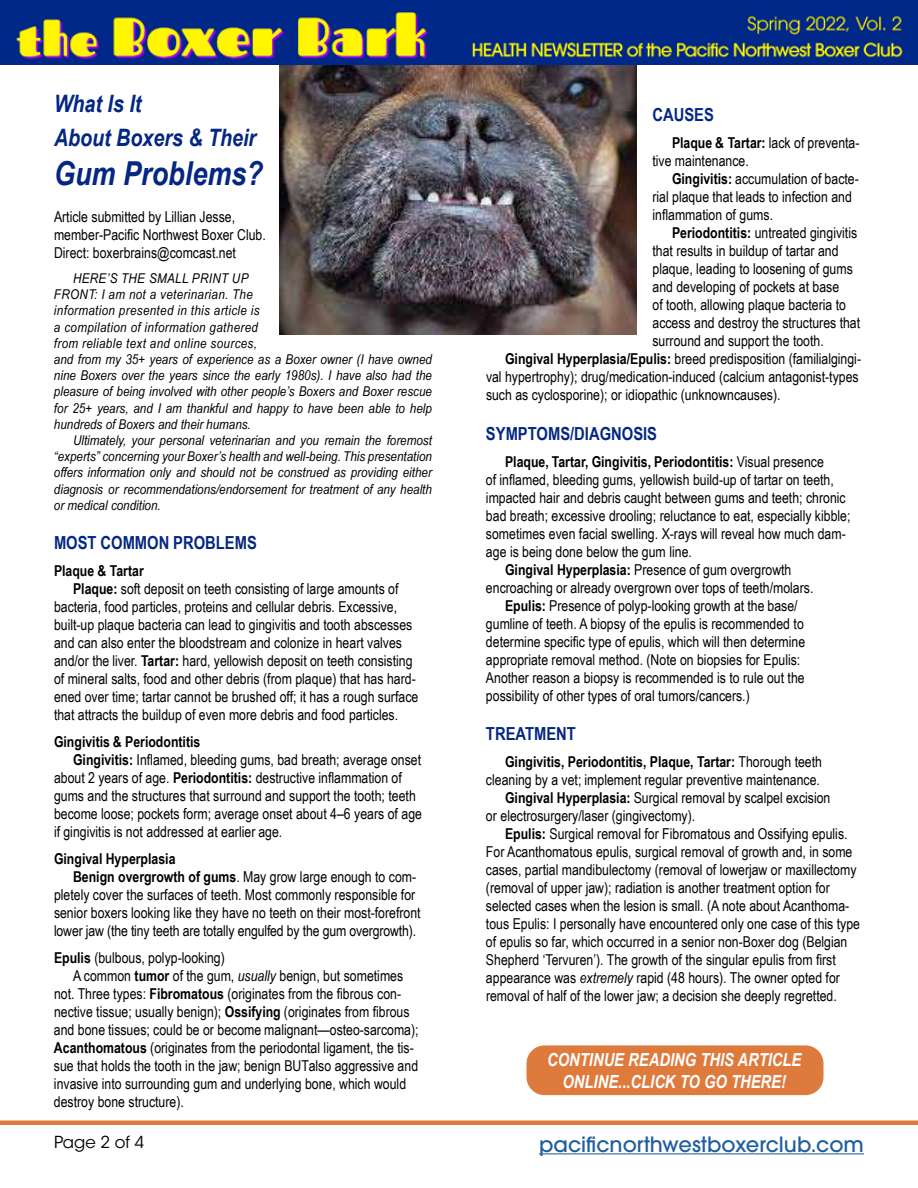
<style>
.page{position:relative;width:918px;height:1188px;background:#fff}
.page>*{position:absolute;margin:0;border:0;box-sizing:border-box;transform-origin:0 0}
.t1{font:italic 700 33px "Arial Narrow";color:#042783}
.t2{font:italic 700 24px/33.9px "Arial Narrow";color:#042783}
.t3{font:500 21px "ITC Avant Garde Pro";color:#215e9e}
.t4{font:700 18px "Arial Narrow";color:#042783}
.t5{font:italic 700 18px/21.6px "Arial Narrow";color:#fff;text-align:center}
.t6{font:16.5px "ITC Avant Garde Std";color:#000}
.t7{font:15px/18px "Arial Narrow";color:#000}
.t8{font:700 15px "Arial Narrow";color:#000}
.t9{font:italic 13.5px/16.2px "Arial Narrow";color:#000;scale:1.05 1}
.s1{font-weight:700}
.s2{font-style:italic}
.s3{font-weight:400}
</style>
<div class="page">
<img style="left:280px;top:64px;width:356px;height:271px">
<img style="left:0;top:0;width:918px;height:64px">
<div style="left:0;top:1120px;width:918px;height:5px;background:#de7a3c"></div>
<hr style="left:539px;top:1153px;width:325px;height:1px;background:#215e9e">
<div style="left:526px;top:1045px;width:298px;height:50px;background:#de7a3c;border-radius:18px"></div>
<h2 class="t2" style="left:54px;top:85px;width:204px">What Is It<br>About Boxers &amp; Their</h2>
<h1 class="t1" style="left:54px;top:149px;width:211px">Gum Problems?</h1>
<p class="t7" style="left:54px;top:207px;width:213px">Article submitted by Lillian Jesse, member-Pacific Northwest Boxer Club.<br>Direct: boxerbrains@comcast.net</p>
<p class="t9" style="left:54px;top:270px;width:361px;text-indent:19px">HERE’S THE SMALL PRINT UP<br>FRONT: I am not a veterinarian. The<br>information presented in this article is<br>a compilation of information gathered<br>from reliable text and online sources,<br>and from my 35+ years of experience as a Boxer owner (I have owned nine Boxers over the years since the early 1980s). I have also had the pleasure of being involved with other people’s Boxers and Boxer rescue for 25+ years, and I am thankful and happy to have been able to help hundreds of Boxers and their humans.</p>
<p class="t9" style="left:54px;top:432px;width:361px;text-align:justify;text-indent:19px">Ultimately, your personal veterinarian and you remain the foremost “experts” concerning your Boxer’s health and well-being. This presentation offers information only and should not be construed as providing either diagnosis or recommendations/endorsement for treatment of any health or medical condition.</p>
<p class="t4" style="left:54px;top:529px;width:204px">MOST COMMON PROBLEMS</p>
<p class="t8" style="left:54px;top:560px;width:91px">Plaque &amp; Tartar</p>
<p class="t7" style="left:73px;top:580px;width:327px"><span class="s1">Plaque:</span> soft deposit on teeth consisting of large amounts of</p>
<p class="t7" style="left:54px;top:598px;width:345px">bacteria, food particles, proteins and cellular debris. Excessive,</p>
<p class="t7" style="left:54px;top:616px;width:360px">built-up plaque bacteria can lead to gingivitis and tooth abscesses</p>
<p class="t7" style="left:54px;top:634px;width:350px">and can also enter the bloodstream and colonize in heart valves</p>
<p class="t7" style="left:54px;top:652px;width:360px">and/or the liver. <span class="s1">Tartar:</span> hard, yellowish deposit on teeth consisting</p>
<p class="t7" style="left:54px;top:670px;width:363px">of mineral salts, food and other debris (from plaque) that has hard-</p>
<p class="t7" style="left:54px;top:688px;width:366px">ened over time; tartar cannot be brushed off; it has a rough surface</p>
<p class="t7" style="left:54px;top:706px;width:346px">that attracts the buildup of even more debris and food particles.</p>
<p class="t8" style="left:54px;top:731px;width:148px">Gingivitis &amp; Periodontitis</p>
<p class="t7" style="left:73px;top:751px;width:350px"><span class="s1">Gingivitis:</span> Inflamed, bleeding gums, bad breath; average onset</p>
<p class="t7" style="left:54px;top:769px;width:349px">about 2 years of age. <span class="s1">Periodontitis:</span> destructive inflammation of</p>
<p class="t7" style="left:54px;top:787px;width:363px">gums and the structures that surround and support the tooth; teeth</p>
<p class="t7" style="left:54px;top:805px;width:370px">become loose; pockets form; average onset about 4–6 years of age</p>
<p class="t7" style="left:54px;top:823px;width:230px">if gingivitis is not addressed at earlier age.</p>
<p class="t8" style="left:54px;top:848px;width:123px">Gingival Hyperplasia</p>
<p class="t7" style="left:73px;top:868px;width:345px"><span class="s1">Benign overgrowth of gums</span>. May grow large enough to com-</p>
<p class="t7" style="left:54px;top:886px;width:363px">pletely cover the surfaces of teeth. Most commonly responsible for</p>
<p class="t7" style="left:54px;top:904px;width:368px">senior boxers looking like they have no teeth on their most-forefront</p>
<p class="t7" style="left:54px;top:922px;width:364px">lower jaw (the tiny teeth are totally engulfed by the gum overgrowth).</p>
<p class="t7" style="left:54px;top:949px;width:172px"><span class="s1">Epulis</span> (bulbous, polyp-looking)</p>
<p class="t7" style="left:73px;top:967px;width:332px">A common <span class="s1">tumor</span> of the gum, <span class="s2">usually</span> benign, but sometimes</p>
<p class="t7" style="left:54px;top:985px;width:349px">not. Three types: <span class="s1">Fibromatous</span> (originates from the fibrous con-</p>
<p class="t7" style="left:54px;top:1003px;width:357px">nective tissue; usually benign); <span class="s1">Ossifying</span> (originates from fibrous</p>
<p class="t7" style="left:54px;top:1021px;width:366px">and bone tissues; could be or become malignant—osteo- sarcoma);</p>
<p class="t7" style="left:54px;top:1039px;width:361px"><span class="s1">Acanthomatous</span> (originates from the periodontal ligament, the tis-</p>
<p class="t7" style="left:54px;top:1057px;width:366px">sue that holds the tooth in the jaw; benign BUT also aggressive and</p>
<p class="t7" style="left:54px;top:1075px;width:354px">invasive into surrounding gum and underlying bone, which would</p>
<p class="t7" style="left:54px;top:1093px;width:131px">destroy bone structure).</p>
<p class="t4" style="left:652px;top:101px;width:63px">CAUSES</p>
<p class="t7" style="left:652px;top:133px;width:209px;text-indent:20px"><span class="s1">Plaque &amp; Tartar:</span> lack of preventa&shy;tive maintenance.</p>
<p class="t7" style="left:652px;top:169px;width:208px;text-indent:20px"><span class="s1">Gingivitis:</span> accumulation of bacte&shy;rial plaque that leads to infection and inflammation of gums.</p>
<p class="t7" style="left:672px;top:223px;width:187px"><span class="s1">Periodontitis:</span> untreated gingivitis</p>
<p class="t7" style="left:652px;top:241px;width:188px">that results in buildup of tartar and</p>
<p class="t7" style="left:652px;top:259px;width:202px">plaque, leading to loosening of gums</p>
<p class="t7" style="left:652px;top:277px;width:188px">and developing of pockets at base</p>
<p class="t7" style="left:652px;top:295px;width:195px">of tooth, allowing plaque bacteria to</p>
<p class="t7" style="left:652px;top:313px;width:209px">access and destroy the structures that</p>
<p class="t7" style="left:652px;top:331px;width:173px">surround and support the tooth.</p>
<p class="t7" style="left:505px;top:349px;width:358px"><span class="s1">Gingival Hyperplasia/Epulis:</span> breed predisposition (familial gingi-</p>
<p class="t7" style="left:486px;top:367px;width:374px">val hypertrophy); drug/medication-induced (calcium antagonist-types</p>
<p class="t7" style="left:486px;top:385px;width:296px">such as cyclosporine); or idiopathic (unknown causes).</p>
<p class="t4" style="left:486px;top:420px;width:173px">SYMPTOMS/DIAGNOSIS</p>
<p class="t8" style="left:505px;top:450px;width:320px">Plaque, Tartar, Gingivitis, Periodontitis: <span class="s3">Visual presence</span></p>
<p class="t7" style="left:486px;top:470px;width:349px">of inflamed, bleeding gums, yellowish build-up of tartar on teeth,</p>
<p class="t7" style="left:486px;top:488px;width:361px">impacted hair and debris caught between gums and teeth; chronic</p>
<p class="t7" style="left:486px;top:506px;width:366px">bad breath; excessive drooling; reluctance to eat, especially kibble;</p>
<p class="t7" style="left:486px;top:524px;width:361px">sometimes even facial swelling. X-rays will reveal how much dam-</p>
<p class="t7" style="left:486px;top:542px;width:207px">age is being done below the gum line.</p>
<p class="t7" style="left:505px;top:560px;width:288px"><span class="s1">Gingival Hyperplasia:</span> Presence of gum overgrowth</p>
<p class="t7" style="left:486px;top:578px;width:329px">encroaching or already overgrown over tops of teeth/molars.</p>
<p class="t7" style="left:505px;top:596px;width:294px"><span class="s1">Epulis:</span> Presence of polyp-looking growth at the base/</p>
<p class="t7" style="left:486px;top:614px;width:319px">gum line of teeth. A biopsy of the epulis is recommended to</p>
<p class="t7" style="left:486px;top:632px;width:321px">determine specific type of epulis, which will then determine</p>
<p class="t7" style="left:486px;top:650px;width:316px">appropriate removal method. (Note on biopsies for Epulis:</p>
<p class="t7" style="left:486px;top:668px;width:320px">Another reason a biopsy is recommended is to rule out the</p>
<p class="t7" style="left:486px;top:686px;width:265px">possibility of other types of oral tumors/cancers.)</p>
<p class="t4" style="left:486px;top:720px;width:91px">TREATMENT</p>
<p class="t8" style="left:505px;top:751px;width:318px">Gingivitis, Periodontitis, Plaque, Tartar: <span class="s3">Thorough teeth</span></p>
<p class="t7" style="left:486px;top:771px;width:336px">cleaning by a vet; implement regular preventive maintenance.</p>
<p class="t7" style="left:505px;top:789px;width:327px"><span class="s1">Gingival Hyperplasia:</span> Surgical removal by scalpel excision</p>
<p class="t7" style="left:486px;top:807px;width:211px">or electrosurgery/laser (gingivectomy).</p>
<p class="t7" style="left:505px;top:825px;width:344px"><span class="s1">Epulis:</span> Surgical removal for Fibromatous and Ossifying epulis.</p>
<p class="t7" style="left:486px;top:843px;width:368px">For Acanthomatous epulis, surgical removal of growth and, in some</p>
<p class="t7" style="left:486px;top:861px;width:372px">cases, partial mandibulectomy (removal of lower jaw or maxillectomy</p>
<p class="t7" style="left:486px;top:879px;width:345px">(removal of upper jaw); radiation is another treatment option for</p>
<p class="t7" style="left:486px;top:897px;width:365px">selected cases when the lesion is small. (A note about Acanthoma-</p>
<p class="t7" style="left:486px;top:915px;width:376px">tous Epulis: I personally have encountered only one case of this type</p>
<p class="t7" style="left:486px;top:933px;width:363px">of epulis so far, which occurred in a senior non-Boxer dog (Belgian</p>
<p class="t7" style="left:486px;top:951px;width:351px">Shepherd ‘Tervuren’). The growth of the singular epulis from first</p>
<p class="t7" style="left:486px;top:969px;width:355px">appearance was <span class="s2">extremely</span> rapid (48 hours). The owner opted for</p>
<p class="t7" style="left:486px;top:987px;width:352px">removal of half of the lower jaw; a decision she deeply regretted.</p>
<p class="t5" style="left:547px;top:1048px;width:256px">CONTINUE READING THIS ARTICLE<br>ONLINE...CLICK TO GO THERE!</p>
<p class="t6" style="left:54px;top:1132px;width:92px">Page 2 of 4</p>
<h3 class="t3" style="left:539px;top:1131px;width:326px">pacificnorthwestboxerclub.com</h3>
</div>
